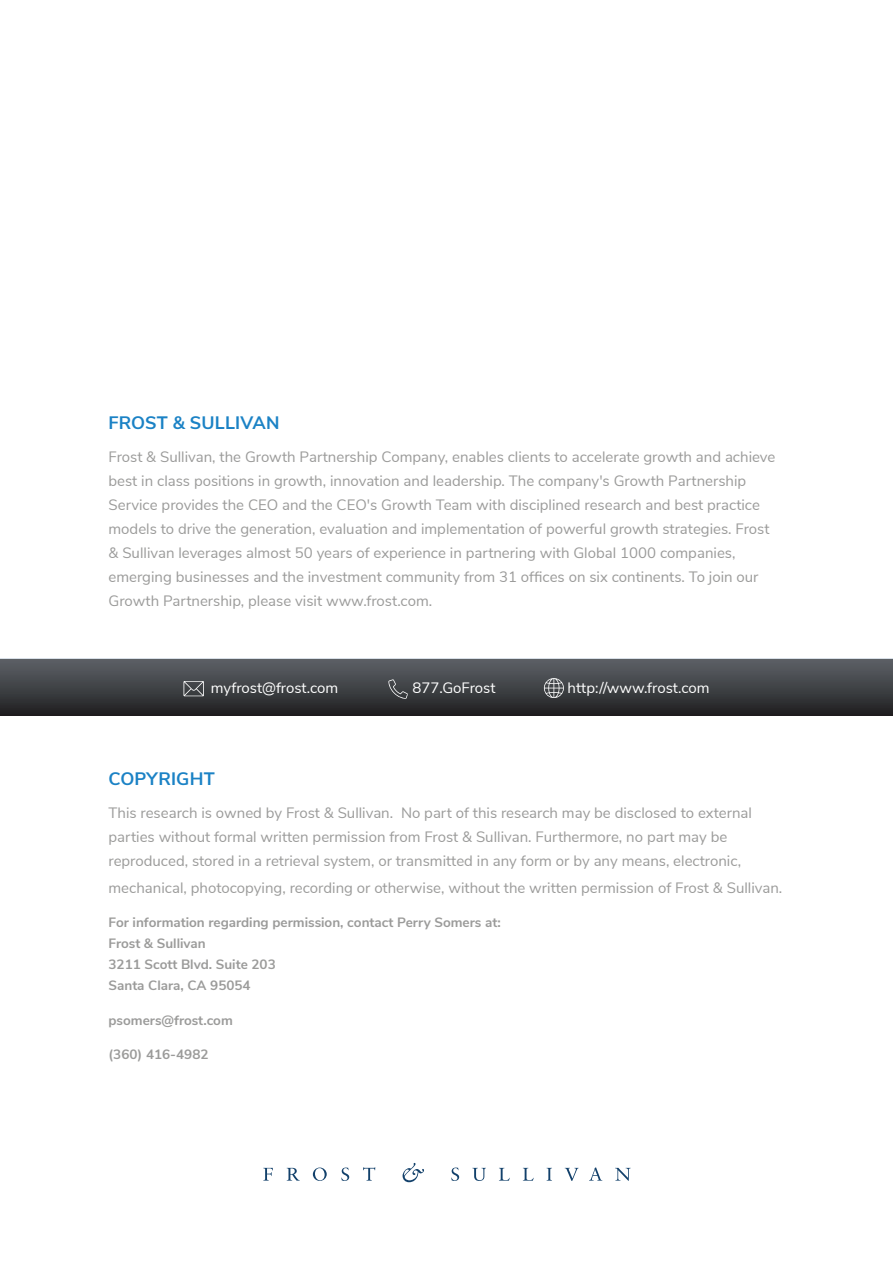
<style>
.page{position:relative;width:893px;height:1263px;background:#fff}
.page>*{position:absolute;margin:0;border:0;box-sizing:border-box;transform-origin:0 0}
.t1{font:700 18px "Nunito Sans";letter-spacing:.005em;color:#1b82c5}
.t2{font:15px/24px "Nunito Sans";color:#9b9b9a}
.t3{font:15px "Nunito Sans";color:#fff}
.t4{font:700 13.5px/21px "Nunito Sans";color:#9b9b9a}
</style>
<div class="page">
<div style="left:0;top:658px;width:893px;height:58px;background:linear-gradient(to bottom,#5f646a,#202021)"></div>
<svg style="left:183px;top:681px;width:21px;height:15px"></svg>
<svg style="left:388px;top:679px;width:20px;height:20px"></svg>
<svg style="left:544px;top:678px;width:20px;height:20px"></svg>
<svg style="left:263px;top:1168px;width:10px;height:13px"></svg>
<svg style="left:287px;top:1168px;width:13px;height:13px"></svg>
<svg style="left:313px;top:1167px;width:14px;height:14px"></svg>
<svg style="left:341px;top:1167px;width:8px;height:14px"></svg>
<svg style="left:363px;top:1167px;width:12px;height:14px"></svg>
<svg style="left:451px;top:1167px;width:8px;height:14px"></svg>
<svg style="left:472px;top:1168px;width:14px;height:13px"></svg>
<svg style="left:499px;top:1168px;width:11px;height:13px"></svg>
<svg style="left:523px;top:1168px;width:11px;height:13px"></svg>
<svg style="left:547px;top:1168px;width:5px;height:13px"></svg>
<svg style="left:565px;top:1168px;width:13px;height:13px"></svg>
<svg style="left:589px;top:1167px;width:13px;height:14px"></svg>
<svg style="left:615px;top:1168px;width:16px;height:13px"></svg>
<svg style="left:403px;top:1163px;width:21px;height:19px"></svg>
<p class="t1" style="left:109px;top:410px;width:172px">FROST &amp; SULLIVAN</p>
<p class="t2" style="left:109px;top:444px;width:668px">Frost &amp; Sullivan, the Growth Partnership Company, enables clients to accelerate growth and achieve best in class positions in growth, innovation and leadership. The company's Growth Partnership Service provides the CEO and the CEO's Growth Team with disciplined research and best practice models to drive the generation, evaluation and implementation of powerful growth strategies. Frost &amp; Sullivan leverages almost 50 years of experience in partnering with Global 1000 companies, emerging businesses and the investment community from 31 offices on six continents. To join our Growth Partnership, please visit www.frost.com.</p>
<p class="t3" style="left:211px;top:677px;width:129px">myfrost@frost.com</p>
<p class="t3" style="left:412px;top:676px;width:85px">877.GoFrost</p>
<p class="t3" style="left:568px;top:676px;width:143px">http://www.frost.com</p>
<p class="t1" style="left:109px;top:765px;width:108px">COPYRIGHT</p>
<p class="t2" style="left:109px;top:800px;width:645px">This research is owned by Frost &amp; Sullivan. No part of this research may be disclosed to external parties without formal written permission from Frost &amp; Sullivan. Furthermore, no part may be reproduced, stored in a retrieval system, or transmitted in any form or by any means, electronic,</p>
<p class="t2" style="left:109px;top:875px;width:675px">mechanical, photocopying, recording or otherwise, without the written permission of Frost &amp; Sullivan.</p>
<p class="t4" style="left:109px;top:911px;width:394px">For information regarding permission, contact Perry Somers at:<br>Frost &amp; Sullivan<br>3211 Scott Blvd. Suite 203<br>Santa Clara, CA 95054</p>
<p class="t4" style="left:109px;top:1009px;width:126px">psomers@frost.com</p>
<p class="t4" style="left:109px;top:1043px;width:102px">(360) 416-4982</p>
</div>
